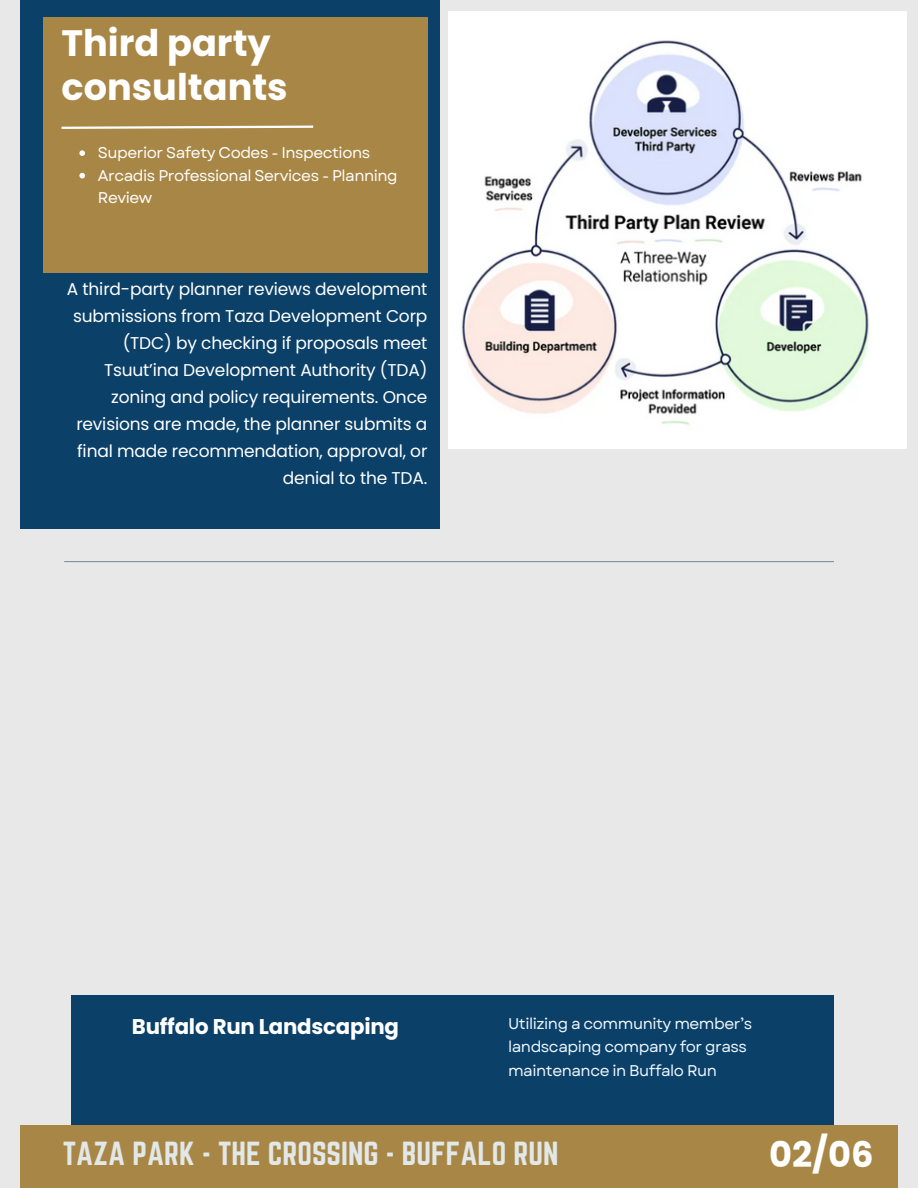
<style>
.page{position:relative;width:918px;height:1188px;background:#e9e8e9}
.page>*{position:absolute;margin:0;border:0;box-sizing:border-box;transform-origin:0 0}
.t1{font:700 36.75px/43.8px "Poppins";color:#fff}
.t2{font:700 35.25px "Poppins";color:#fff}
.t3{font:29.25px "Norwester";color:#e2e7e7}
.t4{font:700 21.3px "Poppins";letter-spacing:-.01em;color:#fff}
.t5{font:17.1px/26.8px "Poppins";letter-spacing:-.01em;color:#fff;text-align:right}
.t6{font:15.45px/23.2px "Garet";letter-spacing:-.03em;color:#eff8ff}
.t7{font:15.45px/22.5px "Garet";letter-spacing:-.03em;color:#fff}
</style>
<div class="page">
<div style="left:20px;top:0;width:420px;height:528px;background:#0b4068"></div>
<div style="left:20px;top:1125px;width:878px;height:63px;background:#a88746"></div>
<div style="left:72px;top:995px;width:762px;height:130px;background:#0b4068"></div>
<img style="left:448px;top:11px;width:458px;height:438px">
<div style="left:43px;top:17px;width:384px;height:255px;background:#a88746"></div>
<hr style="left:64px;top:561px;width:770px;height:1px;background:#7c93a4">
<svg style="left:61px;top:125px;width:253px;height:4px"></svg>
<svg style="left:79px;top:150px;width:6px;height:6px"></svg>
<svg style="left:79px;top:173px;width:6px;height:5px"></svg>
<p class="t1" style="left:62px;top:21px;width:228px">Third party consultants</p>
<h4 class="t7" style="left:98px;top:142px;width:274px">Superior Safety Codes - Inspections</h4>
<p class="t7" style="left:98px;top:164px;width:301px">Arcadis Professional Services - Planning<br>Review</p>
<h3 class="t5" style="left:67px;top:276px;width:362px">A third-party planner reviews development submissions from Taza Development Corp (TDC) by checking if proposals meet Tsuut’ina Development Authority (TDA) zoning and policy requirements. Once revisions are made, the planner submits a final made recommendation, approval, or denial to the TDA.</h3>
<p class="t4" style="left:132px;top:1011px;width:269px">Buffalo Run Landscaping</p>
<p class="t6" style="left:508px;top:1012px;width:246px">Utilizing a community member’s landscaping company for grass maintenance in Buffalo Run</p>
<h1 class="t3" style="left:63px;top:1136px;width:497px">TAZA PARK - THE CROSSING - BUFFALO RUN</h1>
<h2 class="t2" style="left:769px;top:1130px;width:106px">02/06</h2>
</div>
